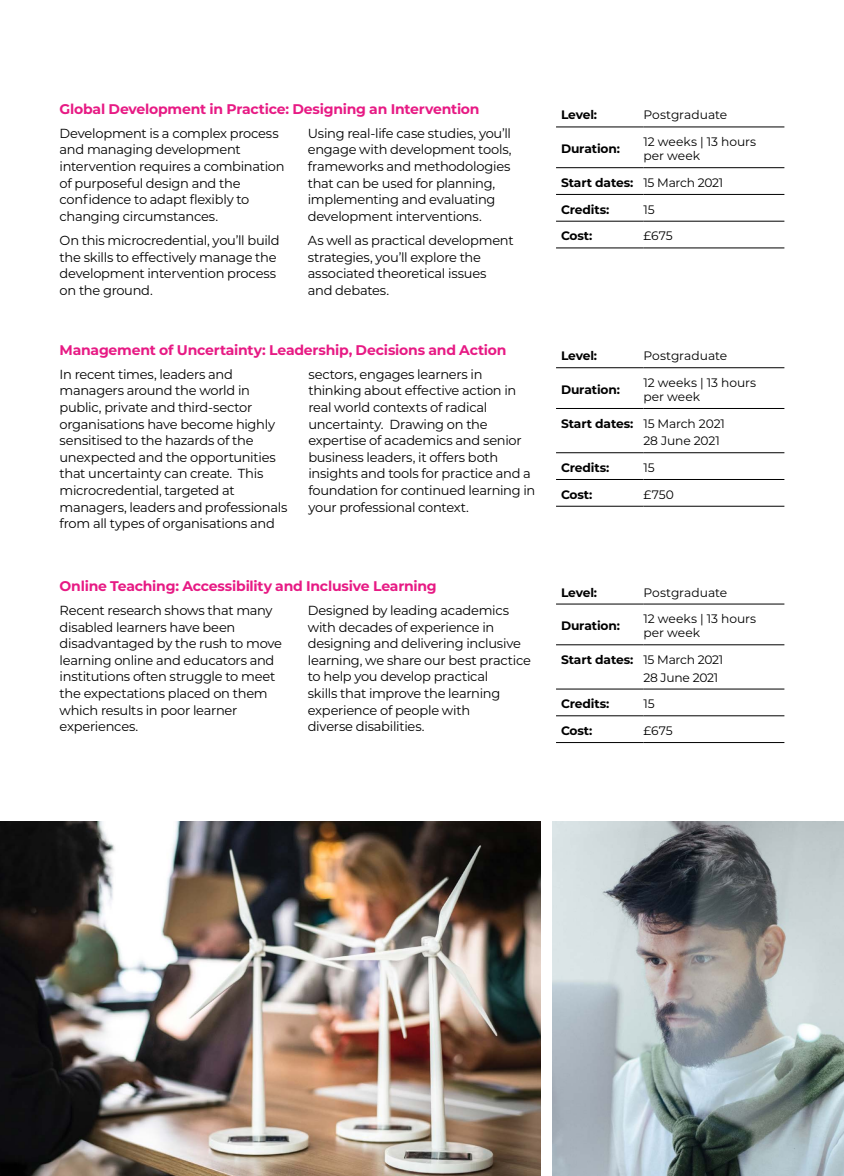
<style>
.page{position:relative;width:844px;height:1176px;background:#fff}
.page>*{position:absolute;margin:0;border:0;box-sizing:border-box;transform-origin:0 0}
.Span_heading{font:700 14px "Montserrat";letter-spacing:-.015em;color:#e71a84}
.BODY_7_5_10_3{font:13.12px/16.6px "Montserrat";letter-spacing:-.02em;color:#000}
.QUAL_STRUC_CREDITS_C{font:12.25px/14px "Montserrat";color:#000}
.QUAL_STRUC_INT_QUAL{font:700 12.25px "Montserrat";letter-spacing:-.01em;color:#000}
.QUAL_STRUC_CREDITS_C-2{font:12.25px/17.5px "Montserrat";letter-spacing:-.02em;color:#000}
</style>
<div class="page">
<img style="left:0;top:821px;width:540px;height:355px">
<img style="left:552px;top:821px;width:291px;height:355px">
<hr style="left:643px;top:367px;width:141px;height:1px;background:#000">
<hr style="left:643px;top:408px;width:141px;height:1px;background:#000">
<hr style="left:643px;top:452px;width:141px;height:1px;background:#000">
<hr style="left:643px;top:479px;width:141px;height:1px;background:#000">
<hr style="left:643px;top:506px;width:141px;height:1px;background:#000">
<hr style="left:556px;top:367px;width:87px;height:1px;background:#000">
<hr style="left:556px;top:408px;width:87px;height:1px;background:#000">
<hr style="left:556px;top:452px;width:87px;height:1px;background:#000">
<hr style="left:556px;top:479px;width:87px;height:1px;background:#000">
<hr style="left:556px;top:506px;width:87px;height:1px;background:#000">
<hr style="left:556px;top:603px;width:87px;height:1px;background:#000">
<hr style="left:643px;top:603px;width:141px;height:1px;background:#000">
<hr style="left:556px;top:644px;width:87px;height:1px;background:#000">
<hr style="left:643px;top:644px;width:141px;height:1px;background:#000">
<hr style="left:556px;top:688px;width:87px;height:1px;background:#000">
<hr style="left:643px;top:688px;width:141px;height:1px;background:#000">
<hr style="left:556px;top:715px;width:87px;height:1px;background:#000">
<hr style="left:643px;top:715px;width:141px;height:1px;background:#000">
<hr style="left:556px;top:742px;width:87px;height:1px;background:#000">
<hr style="left:643px;top:742px;width:141px;height:1px;background:#000">
<hr style="left:556px;top:126px;width:87px;height:1px;background:#000">
<hr style="left:643px;top:126px;width:141px;height:1px;background:#000">
<hr style="left:556px;top:167px;width:87px;height:1px;background:#000">
<hr style="left:643px;top:167px;width:141px;height:1px;background:#000">
<hr style="left:556px;top:194px;width:87px;height:1px;background:#000">
<hr style="left:643px;top:194px;width:141px;height:1px;background:#000">
<hr style="left:556px;top:221px;width:87px;height:1px;background:#000">
<hr style="left:643px;top:221px;width:141px;height:1px;background:#000">
<hr style="left:556px;top:247px;width:87px;height:1px;background:#000">
<hr style="left:643px;top:247px;width:141px;height:1px;background:#000">
<p class="Span_heading" style="left:60px;top:99px;width:421px">Global Development in Practice: Designing an Intervention</p>
<p class="BODY_7_5_10_3" style="left:60px;top:124px;width:226px">Development is a complex process and managing development intervention requires a combination of purposeful design and the confidence to adapt flexibly to changing circumstances.</p>
<p class="BODY_7_5_10_3" style="left:60px;top:232px;width:221px">On this microcredential, you’ll build the skills to effectively manage the development intervention process on the ground.</p>
<p class="BODY_7_5_10_3" style="left:308px;top:124px;width:205px">Using real-life case studies, you’ll engage with development tools, frameworks and methodologies that can be used for planning, implementing and evaluating development interventions.</p>
<p class="BODY_7_5_10_3" style="left:308px;top:232px;width:207px">As well as practical development strategies, you’ll explore the associated theoretical issues and debates.</p>
<p class="Span_heading" style="left:60px;top:339px;width:448px">Management of Uncertainty: Leadership, Decisions and Action</p>
<p class="BODY_7_5_10_3" style="left:60px;top:365px;width:229px">In recent times, leaders and managers around the world in public, private and third-sector organisations have become highly sensitised to the hazards of the unexpected and the opportunities that uncertainty can create. This microcredential, targeted at managers, leaders and professionals from all types of organisations and</p>
<p class="BODY_7_5_10_3" style="left:308px;top:365px;width:228px">sectors, engages learners in thinking about effective action in real world contexts of radical uncertainty. Drawing on the expertise of academics and senior business leaders, it offers both insights and tools for practice and a foundation for continued learning in your professional context.</p>
<p class="Span_heading" style="left:60px;top:576px;width:378px">Online Teaching: Accessibility and Inclusive Learning</p>
<p class="BODY_7_5_10_3" style="left:60px;top:601px;width:224px">Recent research shows that many disabled learners have been disadvantaged by the rush to move learning online and educators and institutions often struggle to meet the expectations placed on them which results in poor learner experiences.</p>
<p class="BODY_7_5_10_3" style="left:308px;top:601px;width:224px">Designed by leading academics with decades of experience in designing and delivering inclusive learning, we share our best practice to help you develop practical<br>skills that improve the learning experience of people with<br>diverse disabilities.</p>
<p class="QUAL_STRUC_INT_QUAL" style="left:561px;top:106px;width:38px">Level:</p>
<p class="QUAL_STRUC_CREDITS_C" style="left:643px;top:108px;width:85px">Postgraduate</p>
<p class="QUAL_STRUC_INT_QUAL" style="left:561px;top:140px;width:61px">Duration:</p>
<p class="QUAL_STRUC_CREDITS_C" style="left:643px;top:134px;width:114px">12 weeks | 13 hours per week</p>
<p class="QUAL_STRUC_INT_QUAL" style="left:561px;top:174px;width:74px">Start dates:</p>
<p class="QUAL_STRUC_CREDITS_C-2" style="left:643px;top:173px;width:81px">15 March 2021</p>
<p class="QUAL_STRUC_INT_QUAL" style="left:561px;top:201px;width:50px">Credits:</p>
<p class="QUAL_STRUC_CREDITS_C" style="left:643px;top:202px;width:13px">15</p>
<p class="QUAL_STRUC_INT_QUAL" style="left:561px;top:227px;width:33px">Cost:</p>
<p class="QUAL_STRUC_CREDITS_C" style="left:643px;top:229px;width:31px">£675</p>
<p class="QUAL_STRUC_INT_QUAL" style="left:561px;top:347px;width:38px">Level:</p>
<p class="QUAL_STRUC_CREDITS_C" style="left:643px;top:348px;width:85px">Postgraduate</p>
<p class="QUAL_STRUC_INT_QUAL" style="left:561px;top:381px;width:61px">Duration:</p>
<p class="QUAL_STRUC_CREDITS_C" style="left:643px;top:375px;width:114px">12 weeks | 13 hours per week</p>
<p class="QUAL_STRUC_INT_QUAL" style="left:561px;top:414px;width:74px">Start dates:</p>
<p class="QUAL_STRUC_CREDITS_C" style="left:643px;top:414px;width:83px;line-height:17.5px">15 March 2021<br>28 June 2021</p>
<p class="QUAL_STRUC_INT_QUAL" style="left:561px;top:459px;width:50px">Credits:</p>
<p class="QUAL_STRUC_CREDITS_C" style="left:643px;top:460px;width:13px">15</p>
<p class="QUAL_STRUC_INT_QUAL" style="left:561px;top:485px;width:33px">Cost:</p>
<p class="QUAL_STRUC_CREDITS_C" style="left:643px;top:487px;width:32px">£750</p>
<p class="QUAL_STRUC_INT_QUAL" style="left:561px;top:583px;width:38px">Level:</p>
<p class="QUAL_STRUC_CREDITS_C" style="left:643px;top:585px;width:85px">Postgraduate</p>
<p class="QUAL_STRUC_INT_QUAL" style="left:561px;top:617px;width:61px">Duration:</p>
<p class="QUAL_STRUC_CREDITS_C" style="left:643px;top:611px;width:114px">12 weeks | 13 hours per week</p>
<p class="QUAL_STRUC_INT_QUAL" style="left:561px;top:651px;width:74px">Start dates:</p>
<p class="QUAL_STRUC_CREDITS_C-2" style="left:643px;top:650px;width:81px">15 March 2021<br>28 June 2021</p>
<p class="QUAL_STRUC_INT_QUAL" style="left:561px;top:695px;width:50px">Credits:</p>
<p class="QUAL_STRUC_CREDITS_C" style="left:643px;top:696px;width:13px">15</p>
<p class="QUAL_STRUC_INT_QUAL" style="left:561px;top:722px;width:33px">Cost:</p>
<p class="QUAL_STRUC_CREDITS_C" style="left:643px;top:723px;width:31px">£675</p>
</div>
